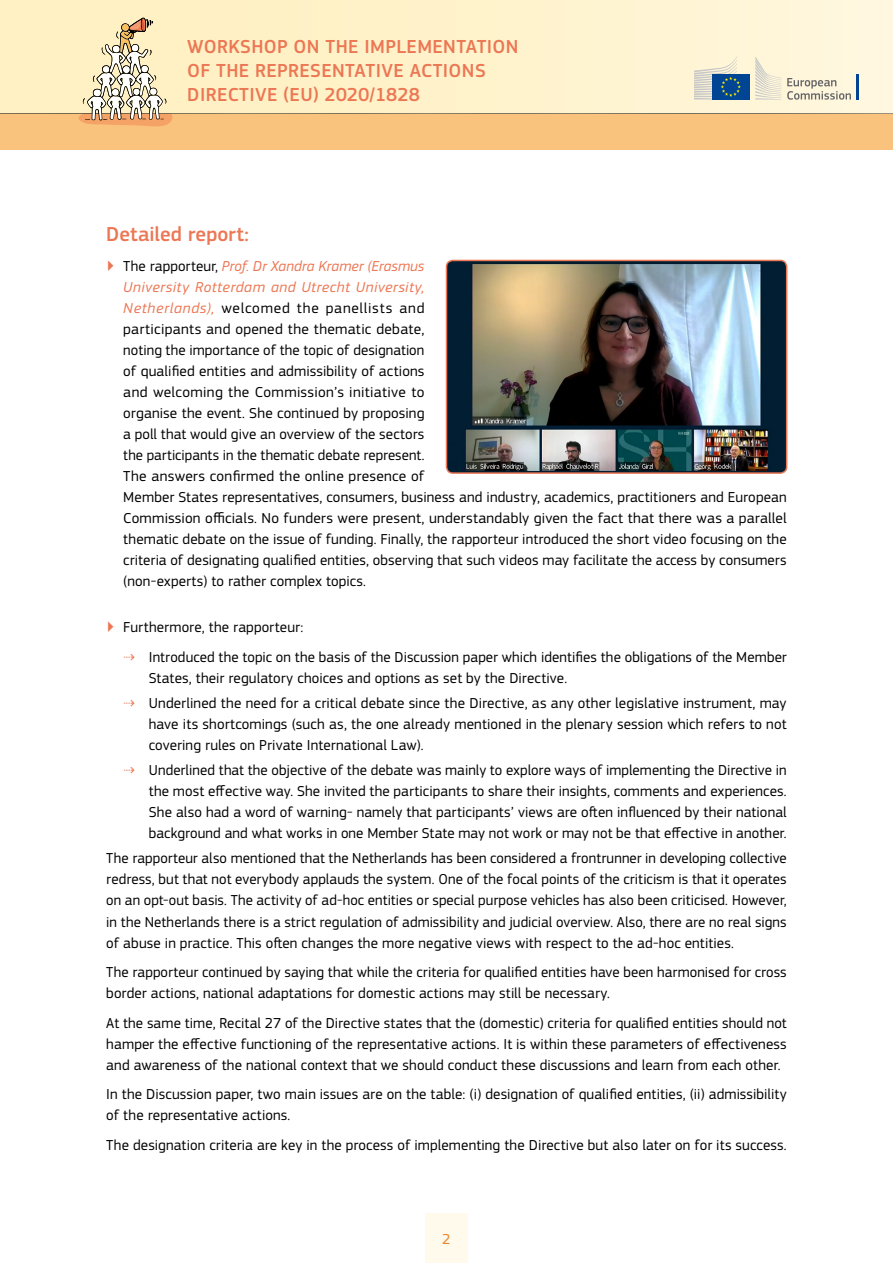
<style>
.page{position:relative;width:893px;height:1263px;background:#fff}
.page>*{position:absolute;margin:0;border:0;box-sizing:border-box;transform-origin:0 0}
.H0{font:500 21px "EC Square Sans Pro";color:#ec7754}
.t1{font:500 19.65px/24px "EC Square Sans Pro";letter-spacing:.02em;color:#ec7754}
.Body{font:15px/21px "EC Square Sans Pro";letter-spacing:.01em;color:#000}
.t2{font:15px "EC Square Sans Pro";color:#ee8027}
.s1{color:#ec7754}
.s2{font-style:italic;color:#ec7754}
</style>
<div class="page">
<div style="left:425px;top:1213px;width:43px;height:50px;background:#fffaec"></div>
<div style="left:0;top:0;width:893px;height:150px;background:linear-gradient(to right,#fff0be,#fff6dc)"></div>
<svg style="left:0;top:17px;width:893px;height:133px;background:#f7e0b4"></svg>
<img style="left:446px;top:260px;width:341px;height:211px">
<div style="left:446px;top:260px;width:341px;height:214px;border:2px solid #ec7754;border-radius:6px"></div>
<h2 class="t1" style="left:187px;top:35px;width:333px">WORKSHOP ON THE IMPLEMENTATION<br>OF THE REPRESENTATIVE ACTIONS<br>DIRECTIVE (EU) 2020/1828</h2>
<h2 class="H0" style="left:106px;top:222px;width:144px">Detailed report:</h2>
<p class="Body" style="left:123px;top:255px;width:665px;text-indent:-17px"><span class="s1">▶</span> The rapporteur, <span class="s2">Prof. Dr Xandra Kramer (Erasmus<br>University Rotterdam and Utrecht University,<br>Netherlands),</span> welcomed the panellists and<br>participants and opened the thematic debate,<br>noting the importance of the topic of designation<br>of qualified entities and admissibility of actions<br>and welcoming the Commission’s initiative to<br>organise the event. She continued by proposing<br>a poll that would give an overview of the sectors<br>the participants in the thematic debate represent.<br>The answers confirmed the online presence of<br>Member States representatives, consumers, business and industry, academics, practitioners and European Commission officials. No funders were present, understandably given the fact that there was a parallel thematic debate on the issue of funding. Finally, the rapporteur introduced the short video focusing on the criteria of designating qualified entities, observing that such videos may facilitate the access by consumers (non-experts) to rather complex topics.</p>
<p class="Body" style="left:106px;top:617px;width:199px"><span class="s1">▶</span> Furthermore, the rapporteur:</p>
<p class="Body" style="left:149px;top:646px;width:639px;text-indent:-26px"><span class="s1">⇢</span> Introduced the topic on the basis of the Discussion paper which identifies the obligations of the Member<br>States, their regulatory choices and options as set by the Directive.</p>
<p class="Body" style="left:149px;top:693px;width:639px;text-align:justify;text-indent:-26px"><span class="s1">⇢</span> Underlined the need for a critical debate since the Directive, as any other legislative instrument, may have its shortcomings (such as, the one already mentioned in the plenary session which refers to not covering rules on Private International Law).</p>
<p class="Body" style="left:149px;top:760px;width:639px;text-align:justify;text-indent:-26px"><span class="s1">⇢</span> Underlined that the objective of the debate was mainly to explore ways of implementing the Directive in the most effective way. She invited the participants to share their insights, comments and experiences.<br>She also had a word of warning- namely that participants’ views are often influenced by their national background and what works in one Member State may not work or may not be that effective in another.</p>
<p class="Body" style="left:106px;top:848px;width:682px;text-align:justify">The rapporteur also mentioned that the Netherlands has been considered a frontrunner in developing collective redress, but that not everybody applauds the system. One of the focal points of the criticism is that it operates on an opt-out basis. The activity of ad-hoc entities or special purpose vehicles has also been criticised. However, in the Netherlands there is a strict regulation of admissibility and judicial overview. Also, there are no real signs of abuse in practice. This often changes the more negative views with respect to the ad-hoc entities.</p>
<p class="Body" style="left:106px;top:962px;width:682px">The rapporteur continued by saying that while the criteria for qualified entities have been harmonised for cross border actions, national adaptations for domestic actions may still be necessary.</p>
<p class="Body" style="left:106px;top:1012px;width:682px;text-align:justify">At the same time, Recital 27 of the Directive states that the (domestic) criteria for qualified entities should not hamper the effective functioning of the representative actions. It is within these parameters of effectiveness and awareness of the national context that we should conduct these discussions and learn from each other.</p>
<p class="Body" style="left:106px;top:1084px;width:682px">In the Discussion paper, two main issues are on the table: (i) designation of qualified entities, (ii) admissibility of the representative actions.</p>
<p class="Body" style="left:106px;top:1134px;width:682px">The designation criteria are key in the process of implementing the Directive but also later on for its success.</p>
<p class="t2" style="left:442px;top:1230px;width:10px">2</p>
</div>
